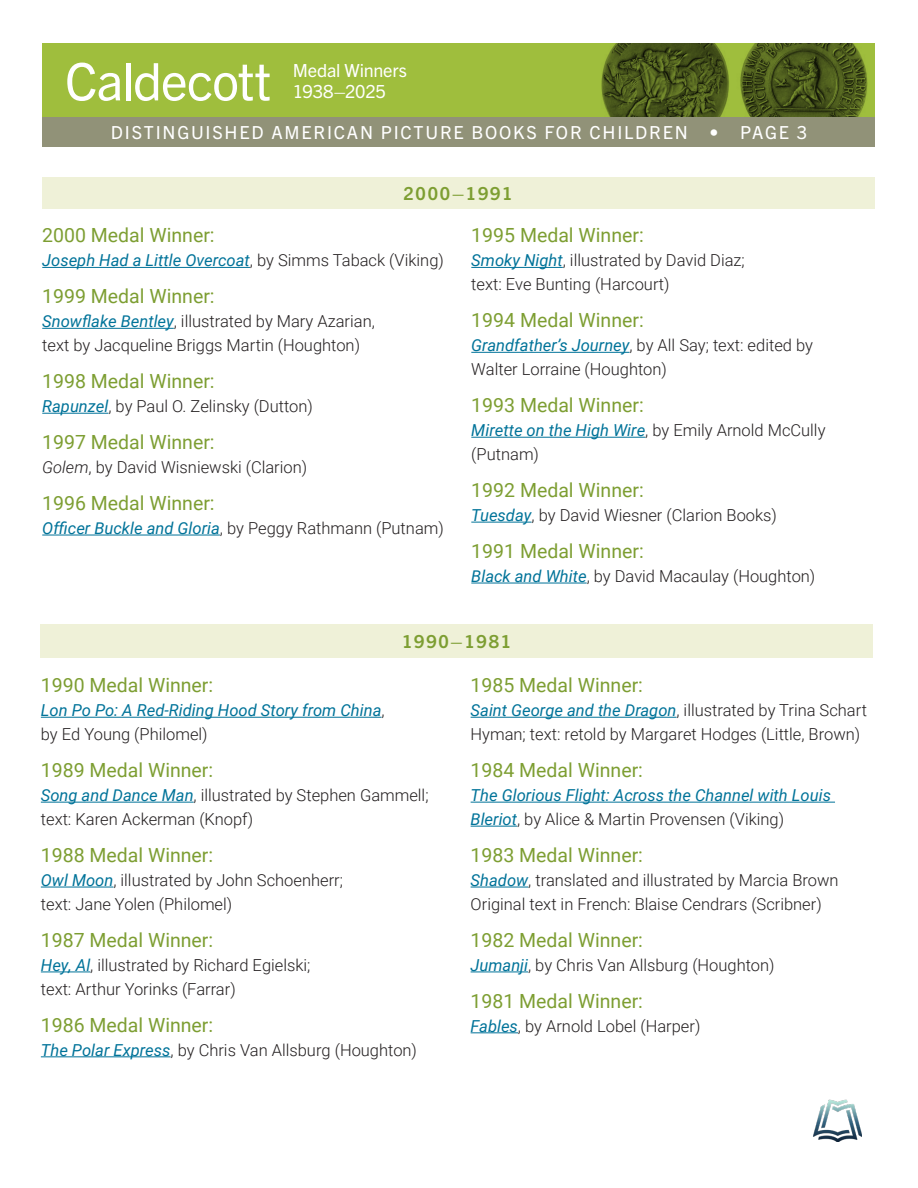
<style>
.page{position:relative;width:918px;height:1188px;background:#fff}
.page>*{position:absolute;margin:0;border:0;box-sizing:border-box;transform-origin:0 0}
.t1{font:51.9px "Trade Gothic Next LT Pro";letter-spacing:-.025em;color:#fff}
.listing{font:19.5px "Roboto";color:#7d9e32}
.t2{font:18.15px/21.8px "Trade Gothic Next LT Pro";letter-spacing:-.015em;color:#fff}
.FV-Header_3{font:18px "Trade Gothic Next LT Pro";letter-spacing:.1em;color:#fff}
.FV-Header_3-2{font:700 18px "Trade Gothic Next LT Pro";letter-spacing:.1em;color:#7d9e32}
.FV-Body{font:300 16.5px/24px "Roboto";color:#231f20}
.FV-Body-2{font:italic 16.5px/24px "Roboto";color:#007399}
.s1{font-weight:300;font-style:normal;color:#231f20}
.s2{font-weight:400;font-style:italic;color:#007399}
.s3{font-style:italic}
</style>
<div class="page">
<hr style="left:42px;top:267px;width:208px;height:1px;background:#007399">
<hr style="left:42px;top:328px;width:132px;height:1px;background:#007399">
<hr style="left:42px;top:413px;width:66px;height:1px;background:#007399">
<hr style="left:42px;top:535px;width:178px;height:1px;background:#007399">
<hr style="left:471px;top:267px;width:92px;height:1px;background:#007399">
<hr style="left:471px;top:352px;width:158px;height:1px;background:#007399">
<hr style="left:471px;top:437px;width:174px;height:1px;background:#007399">
<hr style="left:471px;top:522px;width:61px;height:1px;background:#007399">
<hr style="left:471px;top:583px;width:116px;height:1px;background:#007399">
<div style="left:42px;top:177px;width:832px;height:31px;background:#eff1d8"></div>
<div style="left:43px;top:43px;width:832px;height:74px;background:#9fbe3d"></div>
<img style="left:602px;top:43px;width:265px;height:74px">
<div style="left:43px;top:117px;width:832px;height:30px;background:#919278"></div>
<hr style="left:41px;top:717px;width:341px;height:1px;background:#007399">
<hr style="left:41px;top:802px;width:153px;height:1px;background:#007399">
<hr style="left:41px;top:887px;width:72px;height:1px;background:#007399">
<hr style="left:41px;top:972px;width:49px;height:1px;background:#007399">
<hr style="left:41px;top:1056px;width:130px;height:1px;background:#007399">
<hr style="left:471px;top:717px;width:206px;height:1px;background:#007399">
<hr style="left:471px;top:802px;width:364px;height:1px;background:#007399">
<hr style="left:471px;top:826px;width:46px;height:1px;background:#007399">
<hr style="left:471px;top:887px;width:57px;height:1px;background:#007399">
<hr style="left:471px;top:972px;width:57px;height:1px;background:#007399">
<hr style="left:471px;top:1032px;width:47px;height:1px;background:#007399">
<div style="left:40px;top:624px;width:833px;height:34px;background:#eff1d8"></div>
<img style="left:813px;top:1099px;width:49px;height:43px">
<p class="t1" style="left:65px;top:45px;width:208px">Caldecott</p>
<p class="FV-Header_3" style="left:111px;top:120px;width:698px">DISTINGUISHED AMERICAN PICTURE BOOKS FOR CHILDREN • PAGE 3</p>
<p class="t2" style="left:293px;top:58px;width:116px">Medal Winners<br>1938–2025</p>
<p class="FV-Header_3-2" style="left:403px;top:181px;width:111px">2000–1991</p>
<p class="listing" style="left:42px;top:222px;width:174px">2000 Medal Winner:</p>
<p class="FV-Body-2" style="left:42px;top:248px;width:403px">Joseph Had a Little Overcoat<span class="s1">, by Simms Taback (Viking)</span></p>
<p class="listing" style="left:42px;top:283px;width:174px">1999 Medal Winner:</p>
<p class="FV-Body" style="left:42px;top:309px;width:334px"><span class="s2">Snowflake Bentley</span>, illustrated by Mary Azarian, text by Jacqueline Briggs Martin (Houghton)</p>
<p class="listing" style="left:42px;top:367px;width:174px">1998 Medal Winner:</p>
<p class="FV-Body" style="left:42px;top:394px;width:272px"><span class="s2">Rapunzel</span>, by Paul O. Zelinsky (Dutton)</p>
<p class="listing" style="left:42px;top:428px;width:174px">1997 Medal Winner:</p>
<p class="FV-Body" style="left:42px;top:454px;width:266px"><span class="s3">Golem</span>, by David Wisniewski (Clarion)</p>
<p class="listing" style="left:42px;top:489px;width:174px">1996 Medal Winner:</p>
<p class="FV-Body" style="left:42px;top:515px;width:403px"><span class="s2">Officer Buckle and Gloria</span>, by Peggy Rathmann (Putnam)</p>
<p class="listing" style="left:471px;top:222px;width:174px">1995 Medal Winner:</p>
<p class="FV-Body" style="left:471px;top:248px;width:275px"><span class="s2">Smoky Night</span>, illustrated by David Diaz; text: Eve Bunting (Harcourt)</p>
<p class="listing" style="left:471px;top:307px;width:174px">1994 Medal Winner:</p>
<p class="FV-Body" style="left:471px;top:333px;width:343px"><span class="s2">Grandfather’s Journey</span>, by All Say; text: edited by<br>Walter Lorraine (Houghton)</p>
<p class="listing" style="left:471px;top:391px;width:174px">1993 Medal Winner:</p>
<p class="FV-Body" style="left:471px;top:418px;width:356px"><span class="s2">Mirette on the High Wire</span>, by Emily Arnold McCully (Putnam)</p>
<p class="listing" style="left:471px;top:476px;width:174px">1992 Medal Winner:</p>
<p class="FV-Body" style="left:471px;top:502px;width:307px"><span class="s2">Tuesday</span>, by David Wiesner (Clarion Books)</p>
<p class="listing" style="left:471px;top:537px;width:174px">1991 Medal Winner:</p>
<p class="FV-Body" style="left:471px;top:563px;width:346px"><span class="s2">Black and White</span>, by David Macaulay (Houghton)</p>
<p class="FV-Header_3-2" style="left:402px;top:629px;width:111px">1990–1981</p>
<p class="listing" style="left:41px;top:671px;width:174px">1990 Medal Winner:</p>
<p class="FV-Body-2" style="left:41px;top:698px;width:345px">Lon Po Po: A Red-Riding Hood Story from China<span class="s1">, by Ed Young (Philomel)</span></p>
<p class="listing" style="left:41px;top:756px;width:174px">1989 Medal Winner:</p>
<p class="FV-Body" style="left:41px;top:782px;width:389px"><span class="s2">Song and Dance Man</span>, illustrated by Stephen Gammell; text: Karen Ackerman (Knopf)</p>
<p class="listing" style="left:41px;top:841px;width:174px">1988 Medal Winner:</p>
<p class="FV-Body" style="left:41px;top:867px;width:304px"><span class="s2">Owl Moon</span>, illustrated by John Schoenherr; text: Jane Yolen (Philomel)</p>
<p class="listing" style="left:41px;top:926px;width:174px">1987 Medal Winner:</p>
<p class="FV-Body" style="left:41px;top:952px;width:271px"><span class="s2">Hey, Al</span>, illustrated by Richard Egielski; text: Arthur Yorinks (Farrar)</p>
<p class="listing" style="left:41px;top:1011px;width:174px">1986 Medal Winner:</p>
<p class="FV-Body" style="left:41px;top:1037px;width:378px"><span class="s2">The Polar Express</span>, by Chris Van Allsburg (Houghton)</p>
<p class="listing" style="left:471px;top:671px;width:174px">1985 Medal Winner:</p>
<p class="FV-Body" style="left:471px;top:698px;width:398px"><span class="s2">Saint George and the Dragon</span>, illustrated by Trina Schart<br>Hyman; text: retold by Margaret Hodges (Little, Brown)</p>
<p class="listing" style="left:471px;top:756px;width:174px">1984 Medal Winner:</p>
<p class="FV-Body-2" style="left:471px;top:782px;width:362px">The Glorious Flight: Across the Channel with Louis<br>Bleriot<span class="s1">, by Alice &amp; Martin Provensen (Viking)</span></p>
<p class="listing" style="left:471px;top:841px;width:174px">1983 Medal Winner:</p>
<p class="FV-Body" style="left:471px;top:867px;width:369px"><span class="s2">Shadow</span>, translated and illustrated by Marcia Brown<br>Original text in French: Blaise Cendrars (Scribner)</p>
<p class="listing" style="left:471px;top:926px;width:174px">1982 Medal Winner:</p>
<p class="FV-Body" style="left:471px;top:952px;width:306px"><span class="s2">Jumanji</span>, by Chris Van Allsburg (Houghton)</p>
<p class="listing" style="left:471px;top:987px;width:174px">1981 Medal Winner:</p>
<p class="FV-Body" style="left:471px;top:1013px;width:231px"><span class="s2">Fables</span>, by Arnold Lobel (Harper)</p>
</div>
